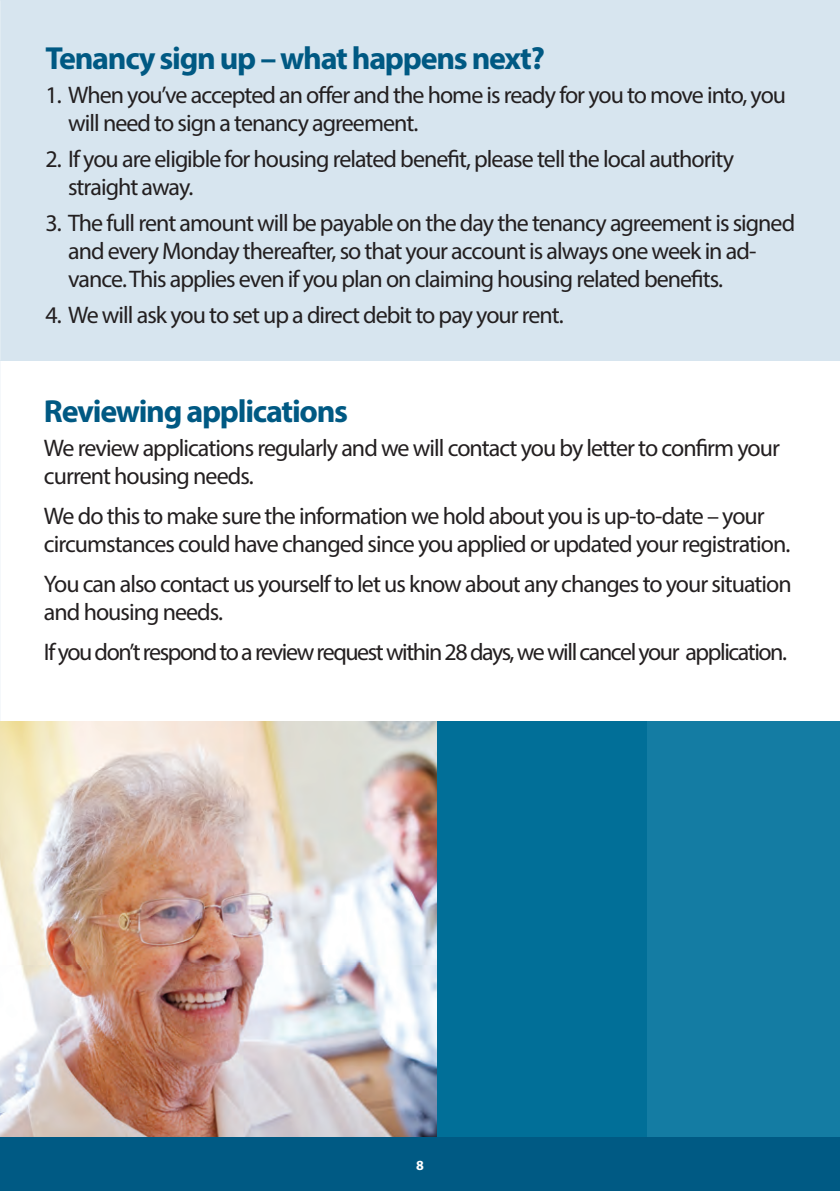
<style>
.page{position:relative;width:840px;height:1191px;background:#fff}
.page>*{position:absolute;margin:0;border:0;box-sizing:border-box;transform-origin:0 0}
.t1{font:700 32px "Myriad Pro";letter-spacing:-.04em;color:#005983}
.t2{font:24px/28px "Myriad Pro";letter-spacing:-.04em;color:#231f20}
.t3{font:24px "Myriad Pro";letter-spacing:-.06em;color:#231f20}
.t4{font:700 14px "Myriad Pro";color:#fff}
</style>
<div class="page">
<img style="left:0;top:721px;width:437px;height:416px">
<div style="left:437px;top:721px;width:216px;height:426px;background:#016f98"></div>
<div style="left:646px;top:721px;width:193px;height:416px;background:#147ca3"></div>
<div style="left:0;top:0;width:839px;height:360px;background:#d7e5ef"></div>
<div style="left:0;top:1137px;width:839px;height:54px;background:#005a84"></div>
<p class="t1" style="left:45px;top:38px;width:501px">Tenancy sign up – what happens next?</p>
<p class="t2" style="left:68px;top:81px;width:719px;text-indent:-23px">1. When you’ve accepted an offer and the home is ready for you to move into, you will need to sign a tenancy agreement.</p>
<p class="t2" style="left:68px;top:145px;width:667px;text-indent:-23px">2. If you are eligible for housing related benefit, please tell the local authority straight away.</p>
<p class="t2" style="left:68px;top:209px;width:728px;text-indent:-23px">3. The full rent amount will be payable on the day the tenancy agreement is signed and every Monday thereafter, so that your account is always one week in ad&shy;vance. This applies even if you plan on claiming housing related benefits.</p>
<p class="t2" style="left:45px;top:301px;width:519px">4. We will ask you to set up a direct debit to pay your rent.</p>
<p class="t1" style="left:44px;top:390px;width:305px">Reviewing applications</p>
<p class="t2" style="left:44px;top:433px;width:737px">We review applications regularly and we will contact you by letter to confirm your current housing needs.</p>
<p class="t2" style="left:44px;top:501px;width:747px">We do this to make sure the information we hold about you is up-to-date – your circumstances could have changed since you applied or updated your registration.</p>
<p class="t2" style="left:44px;top:569px;width:748px">You can also contact us yourself to let us know about any changes to your situation and housing needs.</p>
<p class="t3" style="left:44px;top:637px;width:744px">If you don’t respond to a review request within 28 days, we will cancel your application.</p>
<p class="t4" style="left:416px;top:1155px;width:9px">8</p>
</div>
